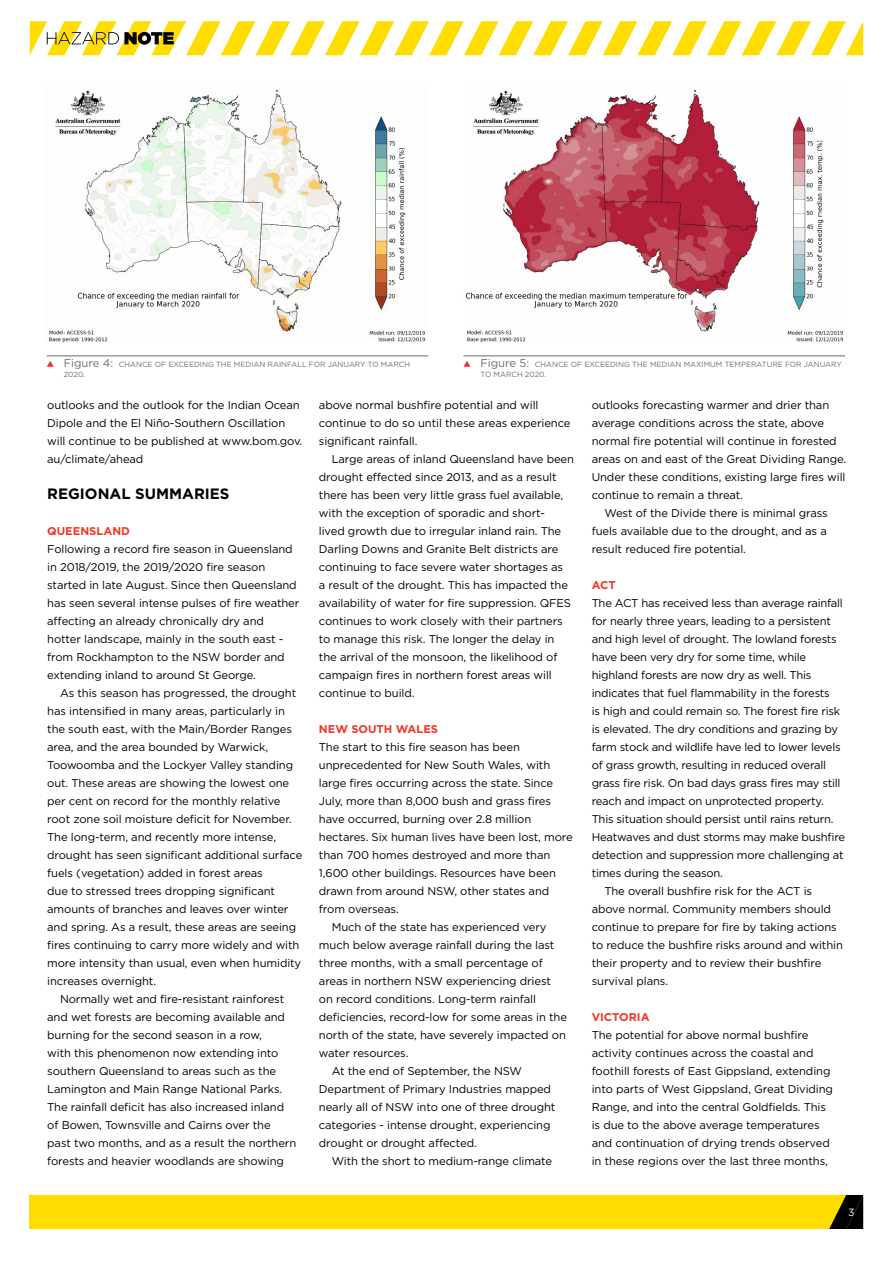
<style>
.page{position:relative;width:893px;height:1263px;background:#fff}
.page>*{position:absolute;margin:0;border:0;box-sizing:border-box;transform-origin:0 0}
.Black_subheader{font:700 15px "Gotham";color:#000}
.Body_Text{font:11.25px/18px "Gotham";letter-spacing:-.01em;color:#000}
.Body_Text_first{font:11.25px/18px "Gotham";letter-spacing:-.02em;color:#000}
.Regions_subheader{font:700 11.25px "Gotham";color:#ef3829}
.t1{font:10.5px "Gotham";color:#fff}
.t2{font:7.5px/10.5px "Gotham";color:#6d6e71}
.s1{font-size:11.25px}
</style>
<div class="page">
<hr style="left:47px;top:356px;width:381px;height:1px;background:#6d6e71">
<svg style="left:47px;top:361px;width:7px;height:6px"></svg>
<hr style="left:463px;top:356px;width:382px;height:1px;background:#6d6e71">
<svg style="left:463px;top:361px;width:7px;height:6px"></svg>
<img style="left:49px;top:90px;width:377px;height:252px">
<img style="left:465px;top:90px;width:379px;height:252px">
<div style="left:30px;top:1195px;width:833px;height:34px;background:#fd0"></div>
<svg style="left:829px;top:1195px;width:34px;height:34px"></svg>
<svg style="left:30px;top:21px;width:833px;height:34px"></svg>
<p class="t2" style="left:64px;top:359px;width:348px"><span class="s1">Figure 4:</span> CHANCE OF EXCEEDING THE MEDIAN RAINFALL FOR JANUARY TO MARCH<br>2020.</p>
<p class="t2" style="left:480px;top:359px;width:363px"><span class="s1">Figure 5:</span> CHANCE OF EXCEEDING THE MEDIAN MAXIMUM TEMPERATURE FOR JANUARY<br>TO MARCH 2020.</p>
<p class="Body_Text" style="left:592px;top:396px;width:256px">outlooks forecasting warmer and drier than average conditions across the state, above normal fire potential will continue in forested areas on and east of the Great Dividing Range.<br>Under these conditions, existing large fires will continue to remain a threat.</p>
<p class="Body_Text" style="left:592px;top:504px;width:238px;text-align:justify;text-indent:13px">West of the Divide there is minimal grass fuels available due to the drought, and as a result reduced fire potential.</p>
<p class="Regions_subheader" style="left:592px;top:578px;width:25px">ACT</p>
<p class="Body_Text_first" style="left:592px;top:594px;width:255px">The ACT has received less than average rainfall for nearly three years, leading to a persistent and high level of drought. The lowland forests have been very dry for some time, while highland forests are now dry as well. This indicates that fuel flammability in the forests<br>is high and could remain so. The forest fire risk is elevated. The dry conditions and grazing by farm stock and wildlife have led to lower levels of grass growth, resulting in reduced overall grass fire risk. On bad days grass fires may still reach and impact on unprotected property.<br>This situation should persist until rains return.<br>Heatwaves and dust storms may make bushfire detection and suppression more challenging at times during the season.</p>
<p class="Body_Text" style="left:592px;top:882px;width:253px;text-indent:13px">The overall bushfire risk for the ACT is above normal. Community members should continue to prepare for fire by taking actions to reduce the bushfire risks around and within their property and to review their bushfire survival plans.</p>
<p class="Regions_subheader" style="left:592px;top:1010px;width:59px">VICTORIA</p>
<p class="Body_Text_first" style="left:592px;top:1026px;width:243px">The potential for above normal bushfire activity continues across the coastal and foothill forests of East Gippsland, extending into parts of West Gippsland, Great Dividing Range, and into the central Goldfields. This is due to the above average temperatures and continuation of drying trends observed in these regions over the last three months,</p>
<p class="Body_Text" style="left:47px;top:396px;width:257px">outlooks and the outlook for the Indian Ocean Dipole and the El Niño-Southern Oscillation will continue to be published at www.bom.gov. au/climate/ahead</p>
<p class="Black_subheader" style="left:47px;top:484px;width:184px">REGIONAL SUMMARIES</p>
<p class="Regions_subheader" style="left:47px;top:524px;width:84px">QUEENSLAND</p>
<p class="Body_Text_first" style="left:47px;top:540px;width:254px">Following a record fire season in Queensland in 2018/2019, the 2019/2020 fire season started in late August. Since then Queensland has seen several intense pulses of fire weather affecting an already chronically dry and hotter landscape, mainly in the south east - from Rockhampton to the NSW border and extending inland to around St George.</p>
<p class="Body_Text" style="left:47px;top:684px;width:257px;text-indent:13px">As this season has progressed, the drought has intensified in many areas, particularly in the south east, with the Main/Border Ranges area, and the area bounded by Warwick, Toowoomba and the Lockyer Valley standing out. These areas are showing the lowest one per cent on record for the monthly relative root zone soil moisture deficit for November.<br>The long-term, and recently more intense, drought has seen significant additional surface fuels (vegetation) added in forest areas<br>due to stressed trees dropping significant amounts of branches and leaves over winter and spring. As a result, these areas are seeing fires continuing to carry more widely and with more intensity than usual, even when humidity increases overnight.</p>
<p class="Body_Text" style="left:47px;top:990px;width:251px;text-indent:13px">Normally wet and fire-resistant rainforest and wet forests are becoming available and burning for the second season in a row,<br>with this phenomenon now extending into southern Queensland to areas such as the Lamington and Main Range National Parks.<br>The rainfall deficit has also increased inland of Bowen, Townsville and Cairns over the past two months, and as a result the northern forests and heavier woodlands are showing</p>
<p class="Body_Text" style="left:319px;top:396px;width:253px">above normal bushfire potential and will continue to do so until these areas experience significant rainfall.</p>
<p class="Body_Text" style="left:319px;top:450px;width:257px;text-indent:13px">Large areas of inland Queensland have been drought effected since 2013, and as a result there has been very little grass fuel available, with the exception of sporadic and short-<br>lived growth due to irregular inland rain. The Darling Downs and Granite Belt districts are continuing to face severe water shortages as<br>a result of the drought. This has impacted the availability of water for fire suppression. QFES continues to work closely with their partners to manage this risk. The longer the delay in the arrival of the monsoon, the likelihood of campaign fires in northern forest areas will continue to build.</p>
<p class="Regions_subheader" style="left:319px;top:722px;width:121px">NEW SOUTH WALES</p>
<p class="Body_Text_first" style="left:319px;top:738px;width:255px">The start to this fire season has been unprecedented for New South Wales, with large fires occurring across the state. Since July, more than 8,000 bush and grass fires have occurred, burning over 2.8 million hectares. Six human lives have been lost, more than 700 homes destroyed and more than 1,600 other buildings. Resources have been drawn from around NSW, other states and from overseas.</p>
<p class="Body_Text" style="left:319px;top:918px;width:250px;text-indent:13px">Much of the state has experienced very much below average rainfall during the last three months, with a small percentage of areas in northern NSW experiencing driest on record conditions. Long-term rainfall deficiencies, record-low for some areas in the north of the state, have severely impacted on water resources.</p>
<p class="Body_Text" style="left:319px;top:1062px;width:238px;text-indent:13px">At the end of September, the NSW Department of Primary Industries mapped nearly all of NSW into one of three drought categories - intense drought, experiencing drought or drought affected.</p>
<p class="Body_Text" style="left:332px;top:1152px;width:222px">With the short to medium-range climate</p>
<p class="t1" style="left:848px;top:1206px;width:8px">3</p>
</div>
